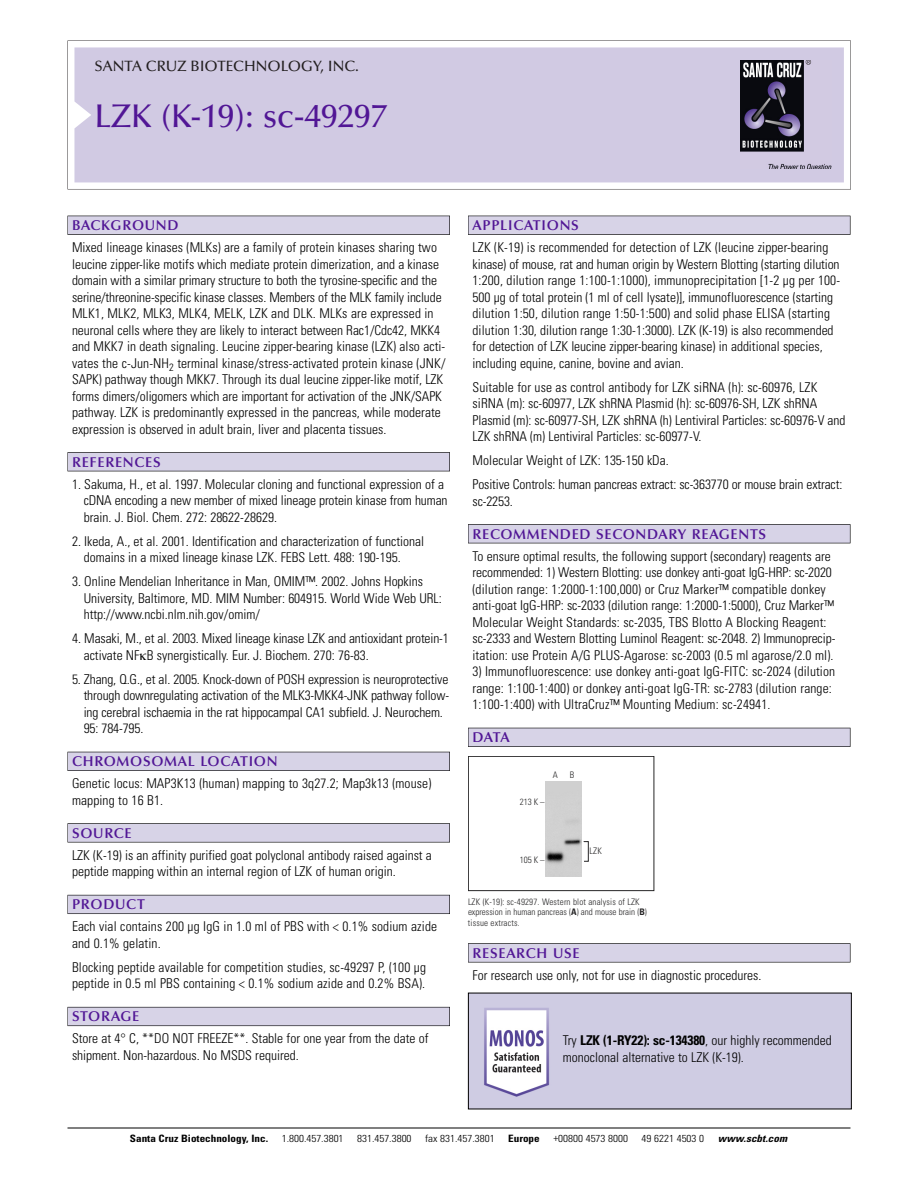
<style>
.page{position:relative;width:918px;height:1188px;background:#fff}
.page>*{position:absolute;margin:0;border:0;box-sizing:border-box;transform-origin:0 0}
.t1{font:500 33px "Optima";color:#511695}
.t2{font:500 15px "Optima";color:#231f20}
.t3{font:600 14.25px "Optima";letter-spacing:.05em;color:#511695}
.t4{font:300 condensed 13.5px/16.5px "Univers";color:#000}
.t5{font:300 condensed 10.2px "Univers";color:#000;scale:1.1 1}
.t6{font:700 condensed 10.2px "Univers";color:#000;scale:1.1 1}
.t7{font:italic 700 condensed 10.2px "Univers";letter-spacing:.005em;color:#000;scale:1.1 1}
.t8{font:9px/10.5px "Univers Condensed Light+LUGXMJ";letter-spacing:.015em;color:#272627}
.s1{font-family:"Univers Condensed Bold+QOPTAV"}
.s2{font-weight:700}
</style>
<div class="page">
<svg style="left:68px;top:40px;width:783px;height:149px"></svg>
<div style="left:74px;top:47px;width:770px;height:135px;background:#d1cae3"></div>
<img style="left:741px;top:60px;width:90px;height:108px">
<div style="left:68px;top:216px;width:382px;height:19px;background:#525155"></div>
<div style="left:68px;top:216px;width:381px;height:18px;background:#d7d3e7"></div>
<div style="left:68px;top:452px;width:382px;height:19px;background:#525155"></div>
<div style="left:68px;top:453px;width:381px;height:18px;background:#d7d3e7"></div>
<div style="left:68px;top:752px;width:382px;height:19px;background:#525158"></div>
<div style="left:68px;top:752px;width:381px;height:18px;background:#d7d3e7"></div>
<div style="left:68px;top:823px;width:382px;height:19px;background:#575759"></div>
<div style="left:68px;top:824px;width:381px;height:18px;background:#d7d3e7"></div>
<div style="left:68px;top:895px;width:382px;height:19px;background:#5b5a62"></div>
<div style="left:68px;top:895px;width:381px;height:18px;background:#d7d3e7"></div>
<div style="left:68px;top:1007px;width:382px;height:19px;background:#66646e"></div>
<div style="left:68px;top:1007px;width:381px;height:18px;background:#d7d3e7"></div>
<div style="left:468px;top:216px;width:382px;height:19px;background:#525155"></div>
<div style="left:468px;top:216px;width:382px;height:18px;background:#d7d3e7"></div>
<div style="left:468px;top:524px;width:382px;height:19px;background:#525155"></div>
<div style="left:468px;top:525px;width:382px;height:18px;background:#d7d3e7"></div>
<div style="left:468px;top:728px;width:382px;height:19px;background:#525158"></div>
<div style="left:468px;top:728px;width:382px;height:18px;background:#d7d3e7"></div>
<div style="left:468px;top:943px;width:382px;height:19px;background:#575759"></div>
<div style="left:468px;top:944px;width:382px;height:18px;background:#d7d3e7"></div>
<hr style="left:68px;top:1128px;width:782px;height:1px;background:#000">
<div style="left:468px;top:756px;width:186px;height:135px;border:1px solid #272627"></div>
<img style="left:546px;top:781px;width:36px;height:95px">
<img style="left:470px;top:995px;width:380px;height:112px">
<p class="t2" style="left:94px;top:61px;width:266px">SANTA CRUZ BIOTECHNOLOGY, INC.</p>
<h1 class="t1" style="left:94px;top:103px;width:294px">LZK (K-19): sc-49297</h1>
<p class="t3" style="left:72px;top:219px;width:108px">BACKGROUND</p>
<p class="t4" style="left:72px;top:240px;width:375px">Mixed lineage kinases (MLKs) are a family of protein kinases sharing two leucine zipper-like motifs which mediate protein dimerization, and a kinase domain with a similar primary structure to both the tyrosine-specific and the serine/threonine-specific kinase classes. Members of the MLK family include MLK1, MLK2, MLK3, MLK4, MELK, LZK and DLK. MLKs are expressed in neuronal cells where they are likely to interact between Rac1/Cdc42, MKK4 and MKK7 in death signaling. Leucine zipper-bearing kinase (LZK) also acti&shy;vates the c-Jun-NH<sub>2</sub> terminal kinase/stress-activated protein kinase (JNK/ SAPK) pathway though MKK7. Through its dual leucine zipper-like motif, LZK forms dimers/oligomers which are important for activation of the JNK/SAPK pathway. LZK is predominantly expressed in the pancreas, while moderate expression is observed in adult brain, liver and placenta tissues.</p>
<p class="t3" style="left:72px;top:456px;width:90px">REFERENCES</p>
<p class="t4" style="left:84px;top:477px;width:365px;text-indent:-12px">1. Sakuma, H., et al. 1997. Molecular cloning and functional expression of a cDNA encoding a new member of mixed lineage protein kinase from human brain. J. Biol. Chem. 272: 28622-28629.</p>
<p class="t4" style="left:84px;top:534px;width:342px;text-indent:-12px">2. Ikeda, A., et al. 2001. Identification and characterization of functional domains in a mixed lineage kinase LZK. FEBS Lett. 488: 190-195.</p>
<p class="t4" style="left:84px;top:574px;width:360px;text-indent:-12px">3. Online Mendelian Inheritance in Man, OMIM™. 2002. Johns Hopkins<br>University, Baltimore, MD. MIM Number: 604915. World Wide Web URL: http://www.ncbi.nlm.nih.gov/omim/</p>
<p class="t4" style="left:84px;top:631px;width:367px;text-indent:-12px">4. Masaki, M., et al. 2003. Mixed lineage kinase LZK and antioxidant protein-1 activate NF B synergistically. Eur. J. Biochem. 270: 76-83.</p>
<p class="t4" style="left:84px;top:672px;width:367px;text-indent:-12px">5. Zhang, Q.G., et al. 2005. Knock-down of POSH expression is neuroprotective through downregulating activation of the MLK3-MKK4-JNK pathway follow&shy;ing cerebral ischaemia in the rat hippocampal CA1 subfield. J. Neurochem.<br>95: 784-795.</p>
<p class="t3" style="left:72px;top:756px;width:207px">CHROMOSOMAL LOCATION</p>
<p class="t4" style="left:72px;top:776px;width:361px">Genetic locus: MAP3K13 (human) mapping to 3q27.2; Map3k13 (mouse) mapping to 16 B1.</p>
<p class="t3" style="left:72px;top:827px;width:61px">SOURCE</p>
<p class="t4" style="left:72px;top:848px;width:361px">LZK (K-19) is an affinity purified goat polyclonal antibody raised against a peptide mapping within an internal region of LZK of human origin.</p>
<p class="t3" style="left:72px;top:899px;width:74px">PRODUCT</p>
<p class="t4" style="left:72px;top:919px;width:367px">Each vial contains 200 µg IgG in 1.0 ml of PBS with &lt; 0.1% sodium azide and 0.1% gelatin.</p>
<p class="t4" style="left:72px;top:960px;width:356px">Blocking peptide available for competition studies, sc-49297 P, (100 µg peptide in 0.5 ml PBS containing &lt; 0.1% sodium azide and 0.2% BSA).</p>
<p class="t3" style="left:72px;top:1011px;width:69px">STORAGE</p>
<p class="t4" style="left:72px;top:1031px;width:358px">Store at 4° C, **DO NOT FREEZE**. Stable for one year from the date of shipment. Non-hazardous. No MSDS required.</p>
<p class="t3" style="left:473px;top:219px;width:108px">APPLICATIONS</p>
<p class="t4" style="left:473px;top:240px;width:369px">LZK (K-19) is recommended for detection of LZK (leucine zipper-bearing kinase) of mouse, rat and human origin by Western Blotting (starting dilution 1:200, dilution range 1:100-1:1000), immunoprecipitation [1-2 µg per 100- 500 µg of total protein (1 ml of cell lysate)], immunofluorescence (starting dilution 1:50, dilution range 1:50-1:500) and solid phase ELISA (starting dilution 1:30, dilution range 1:30-1:3000). LZK (K-19) is also recommended for detection of LZK leucine zipper-bearing kinase) in additional species, including equine, canine, bovine and avian.</p>
<p class="t4" style="left:473px;top:380px;width:374px">Suitable for use as control antibody for LZK siRNA (h): sc-60976, LZK siRNA (m): sc-60977, LZK shRNA Plasmid (h): sc-60976-SH, LZK shRNA Plasmid (m): sc-60977-SH, LZK shRNA (h) Lentiviral Particles: sc-60976-V and LZK shRNA (m) Lentiviral Particles: sc-60977-V.</p>
<p class="t4" style="left:473px;top:449px;width:371px;line-height:24px">Molecular Weight of LZK: 135-150 kDa.<br>Positive Controls: human pancreas extract: sc-363770 or mouse brain extract:</p>
<p class="t4" style="left:473px;top:494px;width:42px">sc-2253.</p>
<p class="t3" style="left:473px;top:528px;width:295px">RECOMMENDED SECONDARY REAGENTS</p>
<p class="t4" style="left:473px;top:549px;width:364px">To ensure optimal results, the following support (secondary) reagents are recommended: 1) Western Blotting: use donkey anti-goat IgG-HRP: sc-2020 (dilution range: 1:2000-1:100,000) or Cruz Marker™ compatible donkey anti-goat IgG-HRP: sc-2033 (dilution range: 1:2000-1:5000), Cruz Marker™ Molecular Weight Standards: sc-2035, TBS Blotto A Blocking Reagent: sc-2333 and Western Blotting Luminol Reagent: sc-2048. 2) Immunoprecip&shy;itation: use Protein A/G PLUS-Agarose: sc-2003 (0.5 ml agarose/2.0 ml).</p>
<p class="t4" style="left:473px;top:664px;width:364px">3) Immunofluorescence: use donkey anti-goat IgG-FITC: sc-2024 (dilution range: 1:100-1:400) or donkey anti-goat IgG-TR: sc-2783 (dilution range:<br>1:100-1:400) with UltraCruz™ Mounting Medium: sc-24941.</p>
<p class="t3" style="left:473px;top:732px;width:39px">DATA</p>
<p class="t8" style="left:520px;top:797px;width:26px">213 K –</p>
<p class="t8" style="left:553px;top:770px;width:7px">A</p>
<p class="t8" style="left:570px;top:770px;width:6px">B</p>
<p class="t8" style="left:520px;top:855px;width:26px">105 K –</p>
<p class="t8" style="left:590px;top:846px;width:14px">LZK</p>
<p class="t8" style="left:468px;top:897px;width:180px">LZK (K-19): sc-49297. Western blot analysis of LZK expression in human pancreas (<span class="s1">A</span>) and mouse brain (<span class="s1">B</span>) tissue extracts.</p>
<p class="t3" style="left:473px;top:947px;width:109px">RESEARCH USE</p>
<p class="t4" style="left:473px;top:968px;width:290px">For research use only, not for use in diagnostic procedures.</p>
<p class="t4" style="left:563px;top:1034px;width:271px">Try <span class="s2">LZK (1-RY22): sc-134380</span>, our highly recommended monoclonal alternative to LZK (K-19).</p>
<p class="t6" style="left:130px;top:1135px;width:127px">Santa Cruz Biotechnology, Inc.</p>
<p class="t5" style="left:282px;top:1135px;width:58px">1.800.457.3801</p>
<p class="t5" style="left:357px;top:1135px;width:51px">831.457.3800</p>
<p class="t5" style="left:425px;top:1135px;width:65px">fax 831.457.3801</p>
<p class="t6" style="left:508px;top:1135px;width:30px">Europe</p>
<p class="t5" style="left:553px;top:1135px;width:69px">+00800 4573 8000</p>
<p class="t5" style="left:642px;top:1135px;width:58px">49 6221 4503 0</p>
<p class="t7" style="left:718px;top:1135px;width:64px">www.scbt.com</p>
</div>
